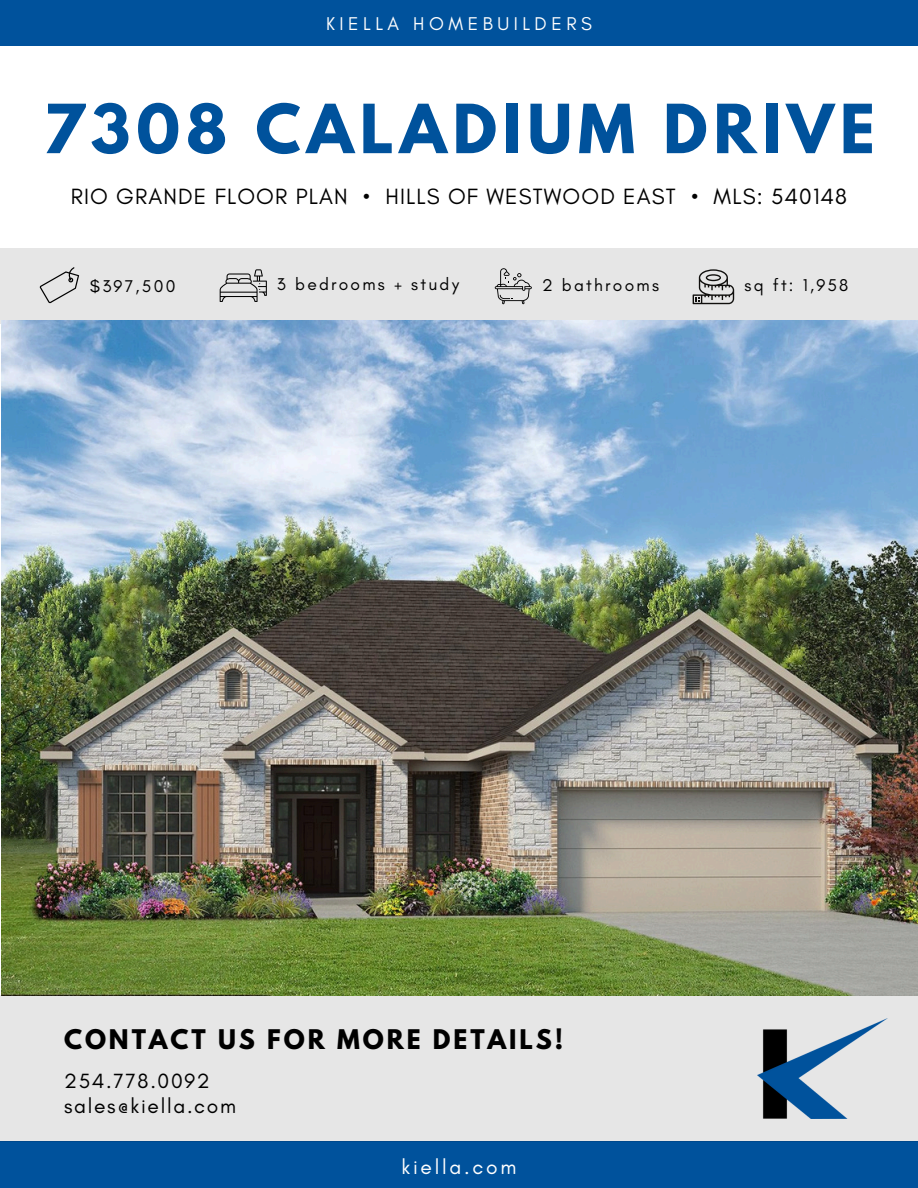
<style>
.page{position:relative;width:918px;height:1188px;background:#fff}
.page>*{position:absolute;margin:0;border:0;box-sizing:border-box;transform-origin:0 0}
.t1{font:700 60px "League Spartan";letter-spacing:.1em;color:#00529c}
.t2{font:700 24px "League Spartan";letter-spacing:.12em;color:#000}
.t3{font:22.5px "Glacial Indifference";letter-spacing:.05em;color:#000}
.t4{font:21px/25.8px "Glacial Indifference";letter-spacing:.08em;color:#000}
.t5{font:21px "Glacial Indifference";letter-spacing:.13em;color:#fff}
.t6{font:18.9px "Glacial Indifference";letter-spacing:.24em;color:#fff}
.t7{font:17.4px "Glacial Indifference";letter-spacing:.13em;color:#000}
</style>
<div class="page">
<div style="left:0;top:1141px;width:918px;height:47px;background:#00529c"></div>
<div style="left:0;top:0;width:918px;height:46px;background:#00529c"></div>
<div style="left:0;top:995px;width:918px;height:146px;background:#e6e6e6"></div>
<img style="left:757px;top:1018px;width:131px;height:100px">
<div style="left:0;top:248px;width:918px;height:76px;background:#e6e6e6"></div>
<img style="left:1px;top:320px;width:917px;height:675px">
<svg style="left:220px;top:269px;width:47px;height:33px"></svg>
<svg style="left:495px;top:268px;width:37px;height:36px"></svg>
<svg style="left:693px;top:269px;width:41px;height:35px"></svg>
<svg style="left:40px;top:267px;width:39px;height:36px"></svg>
<h5 class="t6" style="left:326px;top:12px;width:267px">KIELLA HOMEBUILDERS</h5>
<h3 class="t1" style="left:43px;top:99px;width:833px">7308 CALADIUM DRIVE</h3>
<p class="t3" style="left:71px;top:183px;width:778px">RIO GRANDE FLOOR PLAN • HILLS OF WESTWOOD EAST • MLS: 540148</p>
<p class="t7" style="left:90px;top:275px;width:87px">$397,500</p>
<p class="t7" style="left:277px;top:274px;width:184px">3 bedrooms + study</p>
<p class="t7" style="left:542px;top:275px;width:119px">2 bathrooms</p>
<p class="t7" style="left:745px;top:275px;width:105px">sq ft: 1,958</p>
<p class="t2" style="left:64px;top:1027px;width:501px">CONTACT US FOR MORE DETAILS!</p>
<p class="t4" style="left:64px;top:1067px;width:174px">254.778.0092 sales@kiella.com</p>
<p class="t5" style="left:402px;top:1154px;width:116px">kiella.com</p>
</div>
